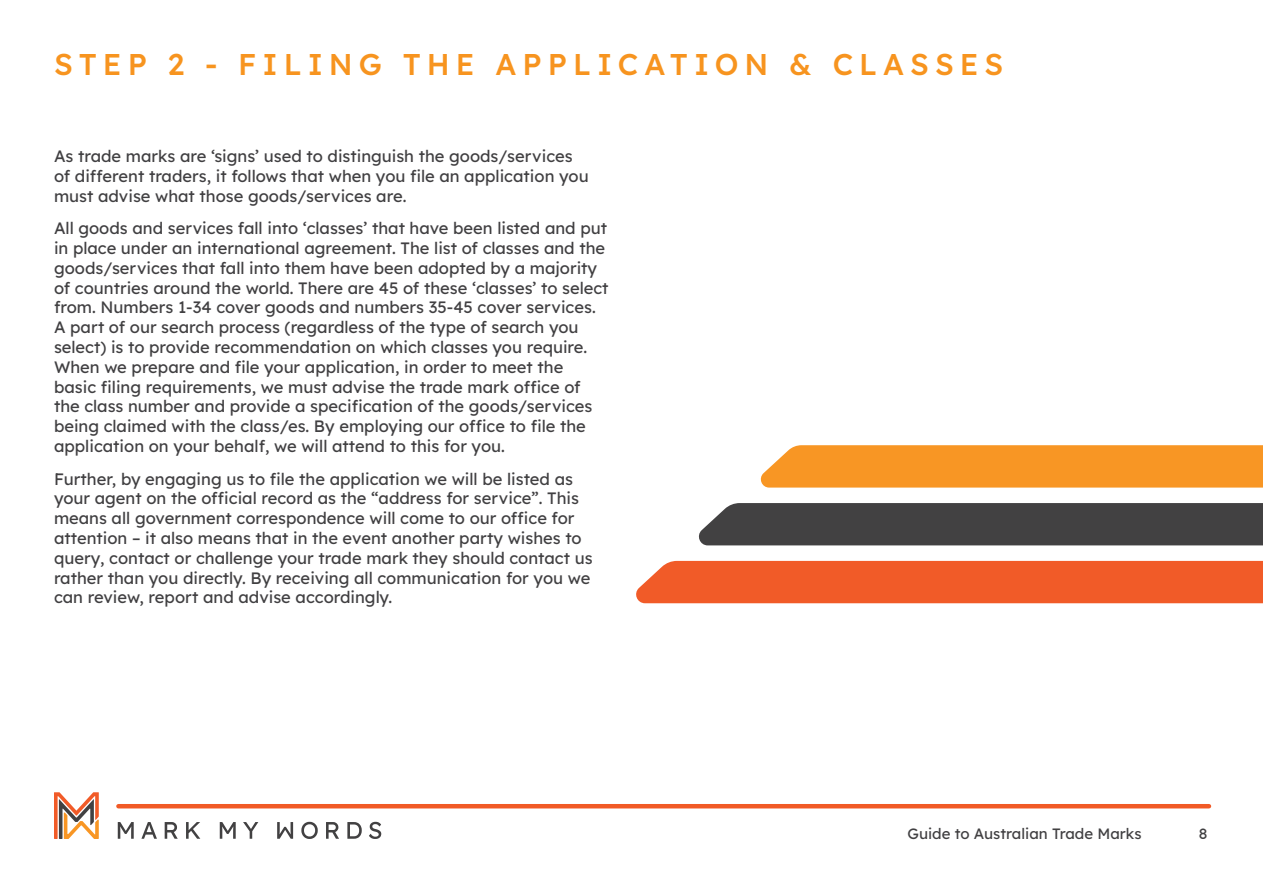
<style>
.page{position:relative;width:1263px;height:893px;background:#fff}
.page>*{position:absolute;margin:0;border:0;box-sizing:border-box;transform-origin:0 0}
.t1{font:500 30px "Lexend Deca";letter-spacing:.2em;color:#f7941f}
.t2{font:16.5px/19.8px "Lexend Deca";color:#414042}
.t3{font:15px "Lexend Deca";color:#414042}
</style>
<div class="page">
<svg style="left:118px;top:822px;width:16px;height:17px"></svg>
<svg style="left:141px;top:822px;width:16px;height:17px"></svg>
<svg style="left:165px;top:822px;width:13px;height:17px"></svg>
<svg style="left:186px;top:822px;width:14px;height:17px"></svg>
<svg style="left:220px;top:822px;width:16px;height:17px"></svg>
<svg style="left:243px;top:822px;width:15px;height:17px"></svg>
<svg style="left:277px;top:822px;width:16px;height:17px"></svg>
<svg style="left:301px;top:822px;width:17px;height:17px"></svg>
<svg style="left:326px;top:822px;width:13px;height:17px"></svg>
<svg style="left:347px;top:822px;width:15px;height:17px"></svg>
<svg style="left:369px;top:822px;width:12px;height:17px"></svg>
<svg style="left:54px;top:792px;width:45px;height:47px"></svg>
<hr style="left:118px;top:804px;width:1091px;height:4px;background:#f15a26">
<div style="left:698px;top:503px;width:565px;height:42px;background:#424142"></div>
<div style="left:636px;top:561px;width:627px;height:42px;background:#f15b28"></div>
<svg style="left:760px;top:445px;width:503px;height:43px;background:#f89a2c"></svg>
<h1 class="t1" style="left:54px;top:43px;width:951px">STEP 2 - FILING THE APPLICATION &amp; CLASSES</h1>
<p class="t2" style="left:54px;top:145px;width:536px">As trade marks are ‘signs’ used to distinguish the goods/services of different traders, it follows that when you file an application you must advise what those goods/services are.</p>
<p class="t2" style="left:54px;top:217px;width:556px">All goods and services fall into ‘classes’ that have been listed and put in place under an international agreement. The list of classes and the goods/services that fall into them have been adopted by a majority of countries around the world. There are 45 of these ‘classes’ to select from. Numbers 1-34 cover goods and numbers 35-45 cover services.<br>A part of our search process (regardless of the type of search you select) is to provide recommendation on which classes you require.<br>When we prepare and file your application, in order to meet the basic filing requirements, we must advise the trade mark office of the class number and provide a specification of the goods/services being claimed with the class/es. By employing our office to file the application on your behalf, we will attend to this for you.</p>
<p class="t2" style="left:54px;top:468px;width:540px">Further, by engaging us to file the application we will be listed as your agent on the official record as the “address for service”. This means all government correspondence will come to our office for attention – it also means that in the event another party wishes to query, contact or challenge your trade mark they should contact us rather than you directly. By receiving all communication for you we can review, report and advise accordingly.</p>
<p class="t3" style="left:907px;top:823px;width:236px">Guide to Australian Trade Marks</p>
<p class="t3" style="left:1199px;top:822px;width:10px">8</p>
</div>
